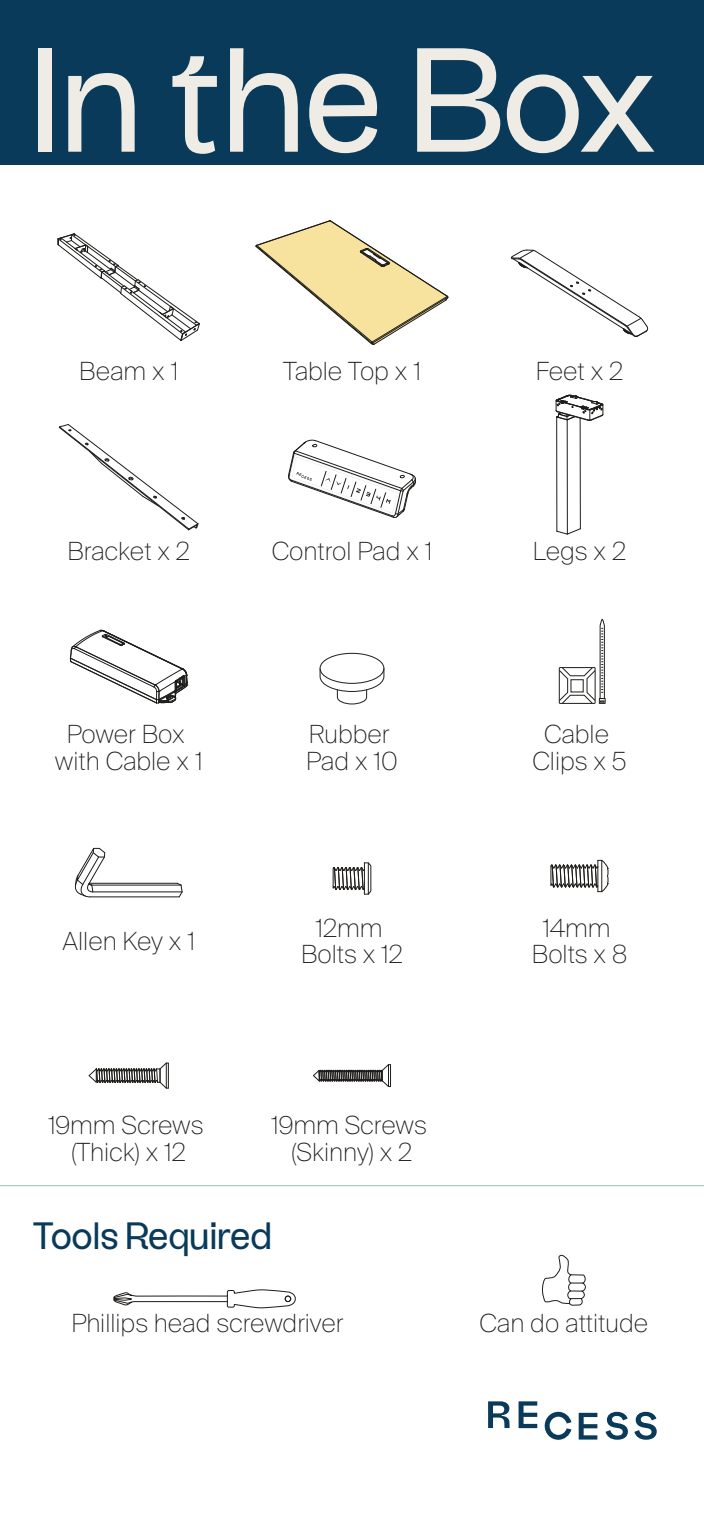
<style>
.page{position:relative;width:704px;height:1523px;background:#fff}
.page>*{position:absolute;margin:0;border:0;box-sizing:border-box;transform-origin:0 0}
.t1{font:145.69px "Uxum Grotesque";letter-spacing:-.04em;color:#eeece5}
.t2{font:37.5px "Uxum Grotesque";letter-spacing:-.04em;color:#0a3a59}
.t3{font:100 25px/26.2px "Suisse Intl";color:#1d1d1b;text-align:center}
</style>
<div class="page">
<div style="left:0;top:0;width:703px;height:164px;background:#0a3a59"></div>
<svg style="left:605px;top:1411px;width:22px;height:28px"></svg>
<svg style="left:634px;top:1411px;width:22px;height:28px"></svg>
<svg style="left:518px;top:1401px;width:19px;height:27px"></svg>
<svg style="left:578px;top:1412px;width:19px;height:27px"></svg>
<svg style="left:544px;top:1411px;width:27px;height:28px"></svg>
<svg style="left:488px;top:1401px;width:21px;height:27px"></svg>
<svg style="left:58px;top:234px;width:142px;height:107px"></svg>
<svg style="left:256px;top:220px;width:192px;height:125px"></svg>
<svg style="left:511px;top:250px;width:136px;height:87px"></svg>
<svg style="left:59px;top:424px;width:139px;height:106px"></svg>
<svg style="left:555px;top:395px;width:48px;height:140px"></svg>
<svg style="left:70px;top:630px;width:118px;height:74px"></svg>
<hr style="left:90px;top:896px;width:89px;height:1px;background:#1d1d1b">
<hr style="left:93px;top:891px;width:89px;height:1px;background:#1d1d1b">
<hr style="left:92px;top:885px;width:89px;height:1px;background:#1d1d1b">
<hr style="left:89px;top:883px;width:88px;height:1px;background:#1d1d1b">
<svg style="left:177px;top:883px;width:5px;height:14px"></svg>
<svg style="left:74px;top:848px;width:31px;height:49px"></svg>
<svg style="left:558px;top:619px;width:46px;height:84px"></svg>
<svg style="left:333px;top:862px;width:38px;height:33px"></svg>
<svg style="left:89px;top:1063px;width:80px;height:26px"></svg>
<svg style="left:313px;top:1064px;width:78px;height:23px"></svg>
<svg style="left:114px;top:1289px;width:182px;height:19px"></svg>
<svg style="left:550px;top:860px;width:58px;height:32px"></svg>
<hr style="left:0;top:1185px;width:703px;height:1px;background:#9cbdb7">
<svg style="left:541px;top:1255px;width:44px;height:50px"></svg>
<svg style="left:288px;top:440px;width:128px;height:77px"></svg>
<div style="left:320px;top:653px;width:64px;height:30px;border:1px solid #1d1d1b;border-radius:50%"></div>
<svg style="left:320px;top:668px;width:64px;height:36px"></svg>
<h1 class="t1" style="left:29px;top:2px;width:636px">In the Box</h1>
<p class="t3" style="left:79px;top:358px;width:100px">Beam x 1</p>
<p class="t3" style="left:283px;top:358px;width:139px">Table Top x 1</p>
<p class="t3" style="left:535px;top:358px;width:89px">Feet x 2</p>
<p class="t3" style="left:67px;top:538px;width:124px">Bracket x 2</p>
<p class="t3" style="left:271px;top:538px;width:162px">Control Pad x 1</p>
<p class="t3" style="left:532px;top:538px;width:95px">Legs x 2</p>
<p class="t3" style="left:55px;top:721px;width:149px">Power Box with Cable x 1</p>
<p class="t3" style="left:63px;top:928px;width:134px">Allen Key x 1</p>
<p class="t3" style="left:306px;top:721px;width:93px;text-align:left">Rubber<br>Pad x 10</p>
<p class="t3" style="left:301px;top:915px;width:103px">12mm<br>Bolts x 12</p>
<p class="t3" style="left:48px;top:1112px;width:157px">19mm Screws (Thick) x 12</p>
<p class="t3" style="left:271px;top:1112px;width:157px">19mm Screws (Skinny) x 2</p>
<h2 class="t2" style="left:31px;top:1210px;width:242px">Tools Required</h2>
<p class="t3" style="left:532px;top:721px;width:96px">Cable<br>Clips x 5</p>
<p class="t3" style="left:531px;top:915px;width:97px">14mm<br>Bolts x 8</p>
<p class="t3" style="left:71px;top:1309px;width:273px">Phillips head screwdriver</p>
<p class="t3" style="left:479px;top:1309px;width:170px">Can do attitude</p>
</div>
